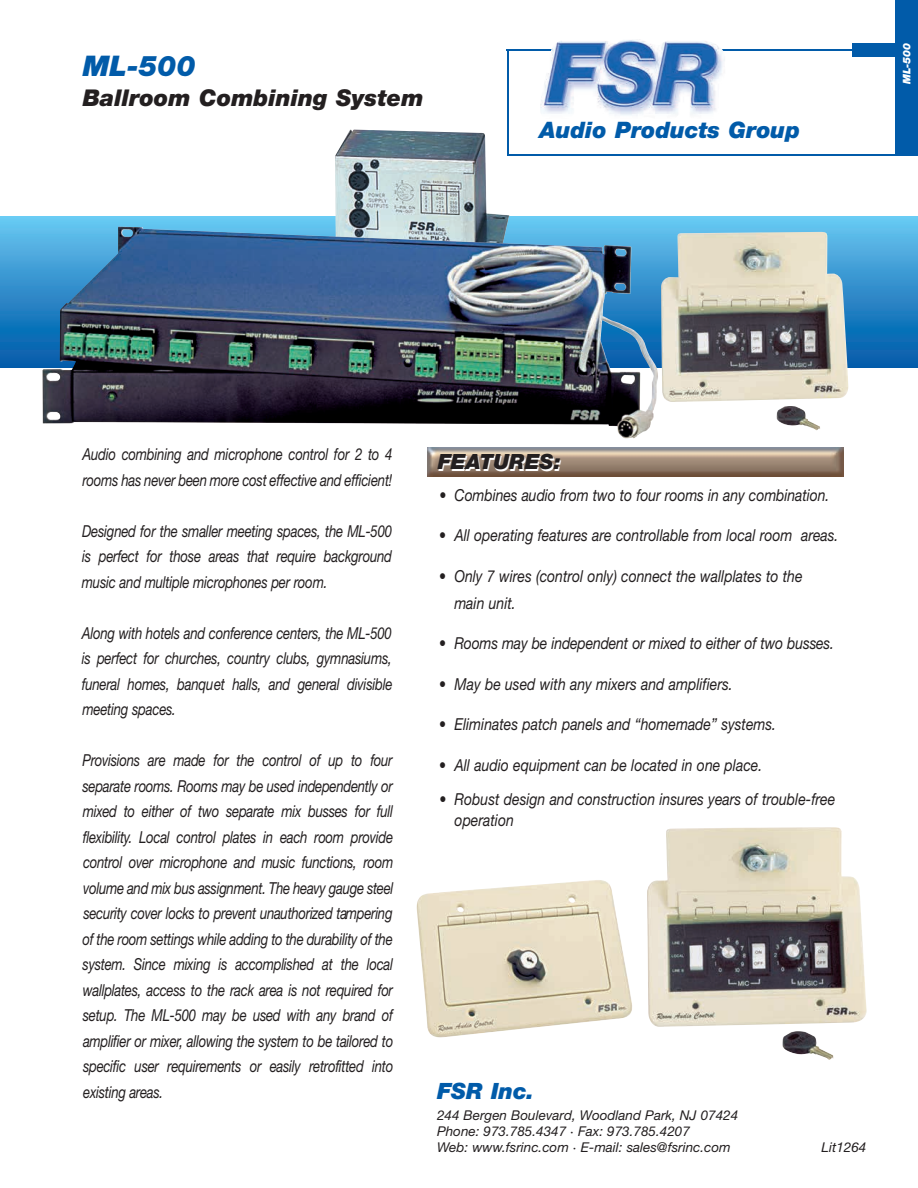
<style>
.page{position:relative;width:918px;height:1188px;background:#fff}
.page>*{position:absolute;margin:0;border:0;box-sizing:border-box;transform-origin:0 0}
.t1{font:italic 900 28.5px "Helvetica Neue";color:#015ba9}
.t2{font:italic 900 23.1px "Helvetica Neue";color:#231f20}
.t3{font:italic 900 22.65px "Helvetica Neue";color:#015ba9}
.t4{font:italic 900 22.5px "Helvetica Neue";color:#015ba9}
.t5{font:italic 900 21px "Helvetica Neue";color:#231f20}
.t6{font:italic 16.5px/25.5px "Helvetica Neue";letter-spacing:-.005em;color:#231f20;text-align:justify;scale:.8 1}
.t7{font:italic 16.5px/27px "Helvetica Neue";letter-spacing:-.005em;color:#231f20;scale:.85 1}
.t8{font:italic 13.5px/16.2px "Helvetica Neue";color:#231f20}
.t9{font:italic 900 10.5px "Helvetica Neue";color:#fff}
</style>
<div class="page">
<svg style="left:0;top:217px;width:918px;height:150px"></svg>
<img style="left:335px;top:130px;width:174px;height:97px">
<hr style="left:507px;top:50px;width:354px;height:1px;background:#015ba9">
<div style="left:852px;top:43px;width:45px;height:14px;background:#015ba9"></div>
<img style="left:540px;top:39px;width:186px;height:76px">
<hr style="left:507px;top:50px;width:1px;height:105px;background:#015ba9">
<hr style="left:507px;top:154px;width:411px;height:2px;background:#015ba9">
<div style="left:896px;top:0;width:22px;height:155px;background:#015ba9"></div>
<img style="left:427px;top:448px;width:416px;height:28px">
<img style="left:43px;top:227px;width:805px;height:212px">
<img style="left:416px;top:827px;width:451px;height:233px">
<h1 class="t1" style="left:83px;top:56px;width:114px">ML-500</h1>
<h2 class="t2" style="left:83px;top:90px;width:342px">Ballroom Combining System</h2>
<h3 class="t3" style="left:539px;top:121px;width:262px">Audio Products Group</h3>
<p class="t9" style="left:903px;top:84px;width:43px;rotate:-90deg">ML-500</p>
<p class="t6" style="left:82px;top:443px;width:389px">Audio combining and microphone control for 2 to 4 rooms has never been more cost effective and efficient!</p>
<p class="t6" style="left:82px;top:520px;width:389px">Designed for the smaller meeting spaces, the ML-500 is perfect for those areas that require background music and multiple microphones per room.</p>
<p class="t6" style="left:82px;top:622px;width:390px">Along with hotels and conference centers, the ML-500 is perfect for churches, country clubs, gymnasiums, funeral homes, banquet halls, and general divisible meeting spaces.</p>
<p class="t6" style="left:82px;top:749px;width:390px">Provisions are made for the control of up to four separate rooms. Rooms may be used independently or mixed to either of two separate mix busses for full flexibility. Local control plates in each room provide control over microphone and music functions, room volume and mix bus assignment. The heavy gauge steel security cover locks to prevent unauthorized tampering of the room settings while adding to the durability of the system. Since mixing is accomplished at the local wallplates, access to the rack area is not required for setup. The ML-500 may be used with any brand of amplifier or mixer, allowing the system to be tailored to specific user requirements or easily retrofitted into existing areas.</p>
<p class="t5" style="left:438px;top:454px;width:124px">FEATURES:</p>
<p class="t7" style="left:439px;top:483px;width:460px">• Combines audio from two to four rooms in any combination.</p>
<p class="t7" style="left:439px;top:524px;width:471px">• All operating features are controllable from local room areas.</p>
<p class="t7" style="left:454px;top:564px;width:411px;text-indent:-15px">• Only 7 wires (control only) connect the wallplates to the main unit.</p>
<p class="t7" style="left:439px;top:632px;width:466px">• Rooms may be independent or mixed to either of two busses.</p>
<p class="t7" style="left:439px;top:672px;width:347px">• May be used with any mixers and amplifiers.</p>
<p class="t7" style="left:439px;top:713px;width:398px">• Eliminates patch panels and “homemade” systems.</p>
<p class="t7" style="left:439px;top:753px;width:382px">• All audio equipment can be located in one place.</p>
<p class="t7" style="left:455px;top:791px;width:449px;line-height:21px;text-indent:-15px">• Robust design and construction insures years of trouble-free operation</p>
<h3 class="t4" style="left:437px;top:1083px;width:99px">FSR Inc.</h3>
<p class="t8" style="left:437px;top:1108px;width:303px">244 Bergen Boulevard, Woodland Park, NJ 07424<br>Phone: 973.785.4347 · Fax: 973.785.4207<br>Web: www.fsrinc.com · E-mail: sales@fsrinc.com</p>
<p class="t8" style="left:822px;top:1141px;width:46px">Lit1264</p>
</div>
